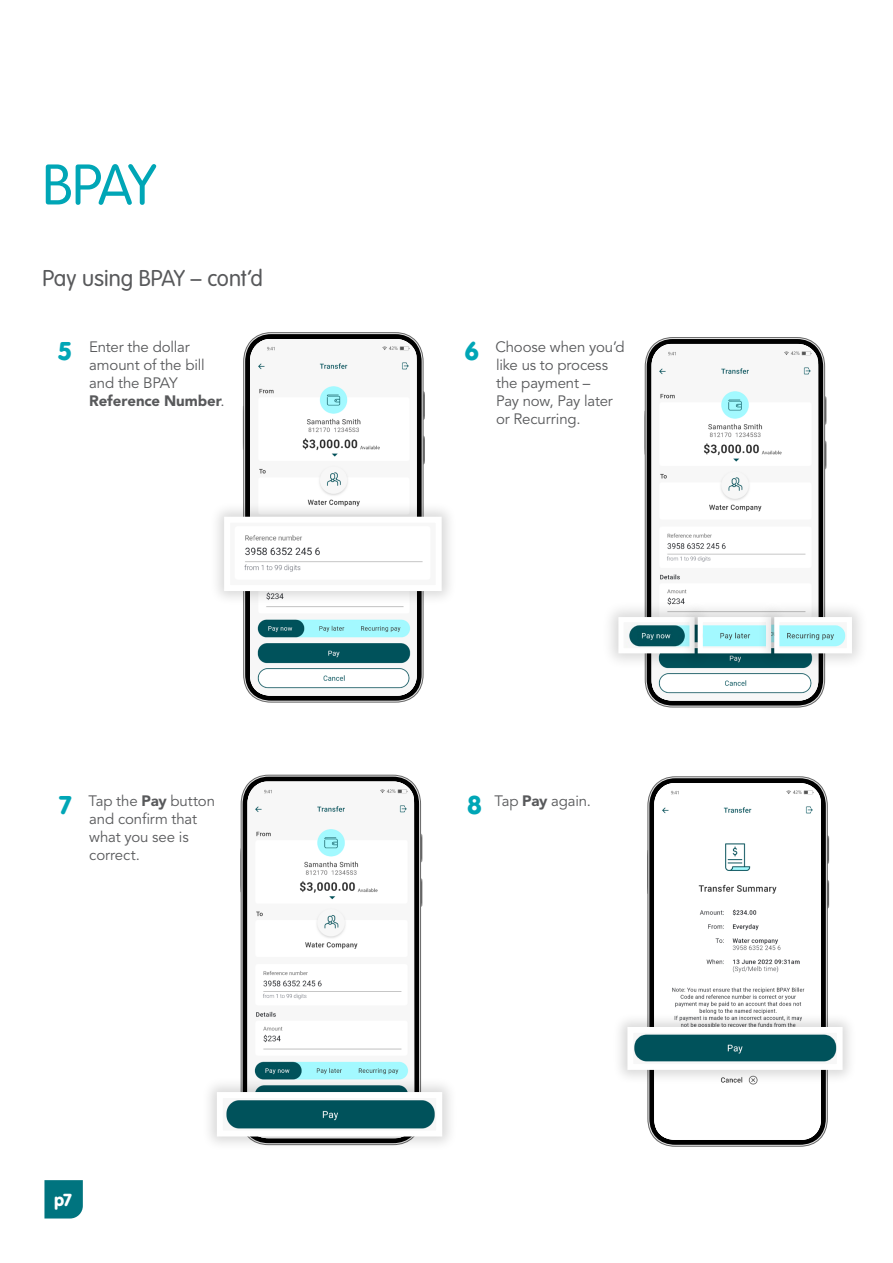
<style>
.page{position:relative;width:893px;height:1263px;background:#fff}
.page>*{position:absolute;margin:0;border:0;box-sizing:border-box;transform-origin:0 0}
.t1{font:300 60px "VAG Rundschrift D";color:#00a6b6}
.t2{font:300 24px "VAG Rundschrift D";letter-spacing:-.005em;color:#58595b}
.t3{font:18.3px "VAG Rundschrift D";color:#fff}
.t4{font:15px/18px "Avenir LT Std";letter-spacing:-.01em;color:#58595b}
.s1{font-family:"VAG Rundschrift D";font-size:27px;color:#00a6b6}
.s2{font-weight:900}
</style>
<div class="page">
<svg style="left:828px;top:835px;width:1px;height:29px"></svg>
<svg style="left:828px;top:880px;width:1px;height:29px"></svg>
<svg style="left:649px;top:778px;width:177px;height:367px;fill:#000"></svg>
<img style="left:654px;top:783px;width:167px;height:357px">
<svg style="left:240px;top:848px;width:1px;height:44px"></svg>
<svg style="left:421px;top:833px;width:1px;height:30px"></svg>
<svg style="left:421px;top:878px;width:1px;height:29px"></svg>
<svg style="left:243px;top:777px;width:176px;height:300px;fill:#000"></svg>
<img style="left:247px;top:781px;width:167px;height:296px">
<svg style="left:644px;top:411px;width:1px;height:44px"></svg>
<svg style="left:825px;top:396px;width:1px;height:29px"></svg>
<svg style="left:825px;top:440px;width:1px;height:29px"></svg>
<svg style="left:647px;top:339px;width:176px;height:366px;fill:#000"></svg>
<img style="left:652px;top:344px;width:166px;height:356px">
<svg style="left:424px;top:391px;width:1px;height:29px"></svg>
<svg style="left:424px;top:436px;width:1px;height:28px"></svg>
<svg style="left:245px;top:334px;width:177px;height:367px;fill:#000"></svg>
<img style="left:250px;top:339px;width:167px;height:357px">
<div style="left:209px;top:501px;width:248px;height:105px;background:#000;opacity:.15"></div>
<img style="left:231px;top:524px;width:204px;height:60px">
<div style="left:602px;top:600px;width:110px;height:70px;background:#000;opacity:.15"></div>
<img style="left:624px;top:623px;width:57px;height:24px">
<div style="left:681px;top:600px;width:107px;height:70px;background:#000;opacity:.15"></div>
<img style="left:704px;top:623px;width:53px;height:24px">
<div style="left:757px;top:600px;width:112px;height:70px;background:#000;opacity:.15"></div>
<img style="left:780px;top:623px;width:66px;height:24px">
<div style="left:612px;top:1012px;width:245px;height:73px;background:#000;opacity:.15"></div>
<img style="left:634px;top:1034px;width:202px;height:29px">
<div style="left:202px;top:1077px;width:256px;height:75px;background:#000;opacity:.15"></div>
<img style="left:224px;top:1099px;width:211px;height:30px">
<svg style="left:44px;top:1180px;width:39px;height:38px"></svg>
<h1 class="t1" style="left:43px;top:152px;width:115px">BPAY</h1>
<h2 class="t2" style="left:43px;top:265px;width:222px">Pay using BPAY – cont’d</h2>
<p class="t4" style="left:89px;top:338px;width:137px;text-indent:-32px"><span class="s1">5</span> Enter the dollar amount of the bill and the BPAY<br><span class="s2">Reference Number</span>.</p>
<p class="t4" style="left:496px;top:338px;width:130px;text-indent:-32px"><span class="s1">6</span> Choose when you’d like us to process the payment –<br>Pay now, Pay later or Recurring.</p>
<p class="t4" style="left:89px;top:792px;width:127px;text-indent:-31px"><span class="s1">7</span> Tap the <span class="s2">Pay</span> button and confirm that what you see is correct.</p>
<p class="t4" style="left:467px;top:792px;width:125px"><span class="s1">8</span> Tap <span class="s2">Pay</span> again.</p>
<p class="t3" style="left:54px;top:1189px;width:20px">p7</p>
</div>
